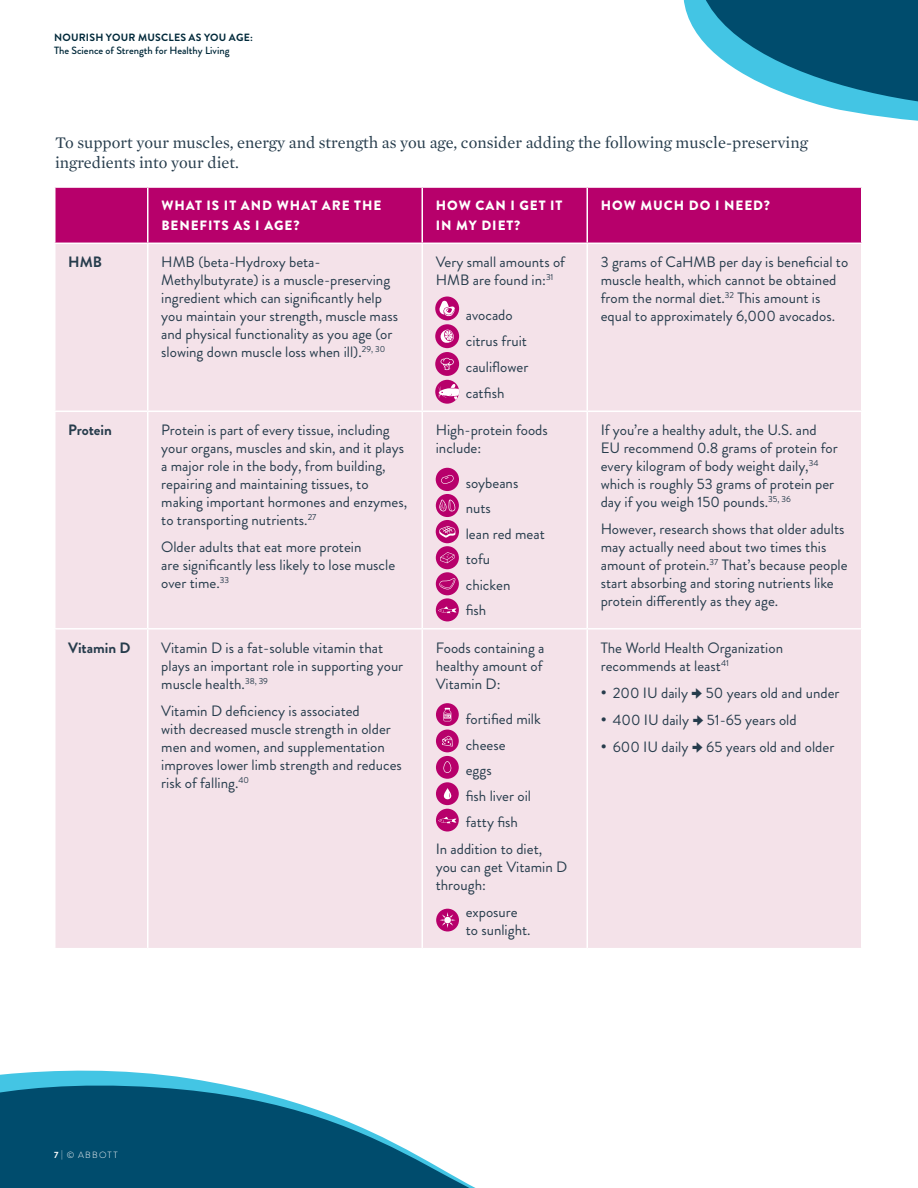
<style>
.page{position:relative;width:918px;height:1188px;background:#fff}
.page>*{position:absolute;margin:0;border:0;box-sizing:border-box;transform-origin:0 0}
.Body{font:16.5px/19.8px "Mercury Text G1";color:#263c4c}
.Body-2{font:15px/18px "Brandon Grotesque";color:#263c4c}
.Body-3{font:700 15px "Brandon Grotesque";color:#263c4c}
.In-copy_Title{font:900 13.5px/19.8px "Brandon Grotesque";letter-spacing:.07em;color:#fff}
.t1{font:500 10.5px "Brandon Grotesque";color:#00293a}
.t2{font:700 10.5px "Brandon Grotesque";letter-spacing:.02em;color:#00293a}
.t3{font:300 9px "Brandon Grotesque";letter-spacing:.15em;color:#fff}
.s1{font-family:"Apex Sans"}
.s2{font-family:"Mercury Text G1"}
.s3{font-weight:700}
</style>
<div class="page">
<svg style="left:0;top:1070px;width:179px;height:7px"></svg>
<svg style="left:0;top:1077px;width:476px;height:111px;fill:#004c6d"></svg>
<svg style="left:683px;top:0;width:235px;height:121px"></svg>
<div style="left:56px;top:188px;width:805px;height:55px;background:#b7006b"></div>
<div style="left:56px;top:244px;width:805px;height:704px;background:#f4e2e9"></div>
<hr style="left:147px;top:244px;width:1px;height:167px;background:#fff">
<hr style="left:422px;top:244px;width:1px;height:167px;background:#fff">
<hr style="left:586px;top:244px;width:2px;height:167px;background:#fff">
<hr style="left:54px;top:411px;width:94px;height:1px;background:#fff">
<hr style="left:148px;top:411px;width:274px;height:1px;background:#fff">
<hr style="left:147px;top:412px;width:1px;height:216px;background:#fff">
<hr style="left:422px;top:411px;width:165px;height:1px;background:#fff">
<hr style="left:422px;top:412px;width:1px;height:216px;background:#fff">
<hr style="left:587px;top:411px;width:275px;height:1px;background:#fff">
<hr style="left:586px;top:412px;width:2px;height:216px;background:#fff">
<hr style="left:147px;top:188px;width:1px;height:55px;background:#fff">
<hr style="left:422px;top:188px;width:1px;height:55px;background:#fff">
<hr style="left:586px;top:188px;width:2px;height:55px;background:#fff">
<hr style="left:54px;top:628px;width:94px;height:2px;background:#fff">
<hr style="left:148px;top:628px;width:274px;height:2px;background:#fff">
<hr style="left:147px;top:630px;width:1px;height:318px;background:#fff">
<hr style="left:422px;top:628px;width:165px;height:2px;background:#fff">
<hr style="left:422px;top:630px;width:1px;height:318px;background:#fff">
<hr style="left:587px;top:628px;width:275px;height:2px;background:#fff">
<hr style="left:586px;top:630px;width:2px;height:318px;background:#fff">
<svg style="left:435px;top:380px;width:24px;height:24px"></svg>
<svg style="left:438px;top:383px;width:21px;height:17px"></svg>
<div style="left:435px;top:297px;width:24px;height:23px;background:#b7006b;border-radius:50%"></div>
<svg style="left:439px;top:301px;width:16px;height:15px"></svg>
<div style="left:435px;top:324px;width:24px;height:24px;background:#b7006b;border-radius:50%"></div>
<svg style="left:440px;top:329px;width:14px;height:14px"></svg>
<div style="left:435px;top:352px;width:24px;height:24px;background:#b7006b;border-radius:50%"></div>
<svg style="left:441px;top:358px;width:13px;height:12px"></svg>
<div style="left:436px;top:468px;width:23px;height:23px;background:#b7006b;border-radius:50%"></div>
<svg style="left:441px;top:475px;width:13px;height:9px"></svg>
<div style="left:436px;top:494px;width:23px;height:23px;background:#b7006b;border-radius:50%"></div>
<svg style="left:439px;top:500px;width:17px;height:11px"></svg>
<div style="left:436px;top:520px;width:23px;height:23px;background:#b7006b;border-radius:50%"></div>
<svg style="left:439px;top:526px;width:16px;height:12px"></svg>
<div style="left:436px;top:572px;width:23px;height:23px;background:#b7006b;border-radius:50%"></div>
<svg style="left:439px;top:578px;width:16px;height:11px"></svg>
<div style="left:436px;top:546px;width:23px;height:23px;background:#b7006b;border-radius:50%"></div>
<svg style="left:440px;top:552px;width:14px;height:11px"></svg>
<div style="left:436px;top:598px;width:23px;height:23px;background:#b7006b;border-radius:50%"></div>
<svg style="left:438px;top:607px;width:19px;height:6px"></svg>
<svg style="left:436px;top:703px;width:23px;height:23px"></svg>
<svg style="left:443px;top:708px;width:8px;height:13px"></svg>
<div style="left:436px;top:730px;width:23px;height:22px;background:#b7006b;border-radius:50%"></div>
<svg style="left:442px;top:736px;width:11px;height:11px"></svg>
<div style="left:436px;top:756px;width:23px;height:23px;background:#b7006b;border-radius:50%"></div>
<svg style="left:443px;top:761px;width:9px;height:12px"></svg>
<div style="left:436px;top:809px;width:23px;height:23px;background:#b7006b;border-radius:50%"></div>
<svg style="left:438px;top:817px;width:18px;height:6px"></svg>
<div style="left:436px;top:782px;width:23px;height:23px;background:#b7006b;border-radius:50%"></div>
<svg style="left:443px;top:788px;width:9px;height:11px"></svg>
<div style="left:436px;top:909px;width:23px;height:22px;background:#b7006b;border-radius:50%"></div>
<svg style="left:440px;top:912px;width:16px;height:16px"></svg>
<p class="t2" style="left:54px;top:30px;width:200px">NOURISH YOUR MUSCLES AS YOU AGE:</p>
<p class="t1" style="left:54px;top:43px;width:177px">The Science of Strength for Healthy Living</p>
<p class="Body" style="left:55px;top:132px;width:754px">To support your muscles, energy and strength as you age, consider adding the following muscle-preserving ingredients into your diet.</p>
<p class="In-copy_Title" style="left:161px;top:196px;width:222px">WHAT IS IT AND WHAT ARE THE<br>BENEFITS AS I AGE?</p>
<p class="In-copy_Title" style="left:436px;top:196px;width:128px">HOW CAN I GET IT<br>IN MY DIET?</p>
<p class="In-copy_Title" style="left:601px;top:196px;width:171px">HOW MUCH DO I NEED?</p>
<p class="Body-3" style="left:68px;top:252px;width:35px">HMB</p>
<p class="Body-2" style="left:161px;top:253px;width:238px">HMB (beta-Hydroxy beta-Methylbutyrate) is a muscle-preserving ingredient which can significantly help you maintain your strength, muscle mass and physical functionality as you age (or slowing down muscle loss when ill).<sup>29,</sup> <sup>30</sup></p>
<p class="Body-2" style="left:436px;top:253px;width:131px">Very small amounts of<br>HMB are found in:<sup>31</sup></p>
<p class="Body-2" style="left:466px;top:302px;width:64px;line-height:25.8px">avocado citrus fruit cauliflower catfish</p>
<p class="Body-3" style="left:68px;top:420px;width:45px">Protein</p>
<p class="Body-2" style="left:161px;top:421px;width:248px">Protein is part of every tissue, including your organs, muscles and skin, and it plays a major role in the body, from building, repairing and maintaining tissues, to making important hormones and enzymes, to transporting nutrients.<sup>27</sup></p>
<p class="Body-2" style="left:161px;top:538px;width:236px">Older adults that eat more protein<br>are significantly less likely to lose muscle over time.<sup>33</sup></p>
<p class="Body-3" style="left:68px;top:637px;width:64px">Vitamin D</p>
<p class="Body-2" style="left:161px;top:639px;width:244px">Vitamin D is a fat-soluble vitamin that plays an important role in supporting your muscle health.<sup>38,</sup> <sup>39</sup></p>
<p class="Body-2" style="left:161px;top:702px;width:242px">Vitamin D deficiency is associated<br>with decreased muscle strength in older men and women, and supplementation improves lower limb strength and reduces risk of falling.<sup>40</sup></p>
<p class="Body-2" style="left:436px;top:421px;width:114px">High-protein foods include:</p>
<p class="Body-2" style="left:466px;top:470px;width:81px;line-height:25.5px">soybeans nuts<br>lean red meat tofu<br>chicken<br>fish</p>
<p class="Body-2" style="left:436px;top:639px;width:110px">Foods containing a healthy amount of<br>Vitamin D:</p>
<p class="Body-2" style="left:466px;top:706px;width:77px;line-height:25.8px">fortified milk cheese<br>eggs<br>fish liver oil fatty fish</p>
<p class="Body-2" style="left:436px;top:840px;width:133px">In addition to diet, you can get Vitamin D through:</p>
<p class="Body-2" style="left:466px;top:903px;width:66px">exposure to sunlight.</p>
<p class="Body-2" style="left:601px;top:253px;width:249px">3 grams of CaHMB per day is beneficial to muscle health, which cannot be obtained from the normal diet.<sup>32</sup> This amount is equal to approximately 6,000 avocados.</p>
<p class="Body-2" style="left:601px;top:421px;width:238px">If you’re a healthy adult, the U.S. and EU recommend 0.8 grams of protein for every kilogram of body weight daily,<sup>34 </sup>which is roughly 53 grams of protein per day if you weigh 150 pounds.<sup>35,</sup> <sup>36</sup></p>
<p class="Body-2" style="left:601px;top:520px;width:248px">However, research shows that older adults may actually need about two times this amount of protein.<sup>37</sup> That’s because people start absorbing and storing nutrients like protein differently as they age.</p>
<p class="Body-2" style="left:601px;top:639px;width:184px">The World Health Organization recommends at least<sup>41</sup></p>
<p class="Body-2" style="left:601px;top:684px;width:240px"><span class="s1">•</span> 200 IU daily <span class="s2">•</span> 50 years old and under</p>
<p class="Body-2" style="left:601px;top:711px;width:197px"><span class="s1">•</span> 400 IU daily <span class="s2">•</span> 51-65 years old</p>
<p class="Body-2" style="left:601px;top:738px;width:235px"><span class="s1">•</span> 600 IU daily <span class="s2">•</span> 65 years old and older</p>
<p class="t3" style="left:54px;top:1149px;width:65px"><span class="s3">7</span> | © ABBOTT</p>
</div>
